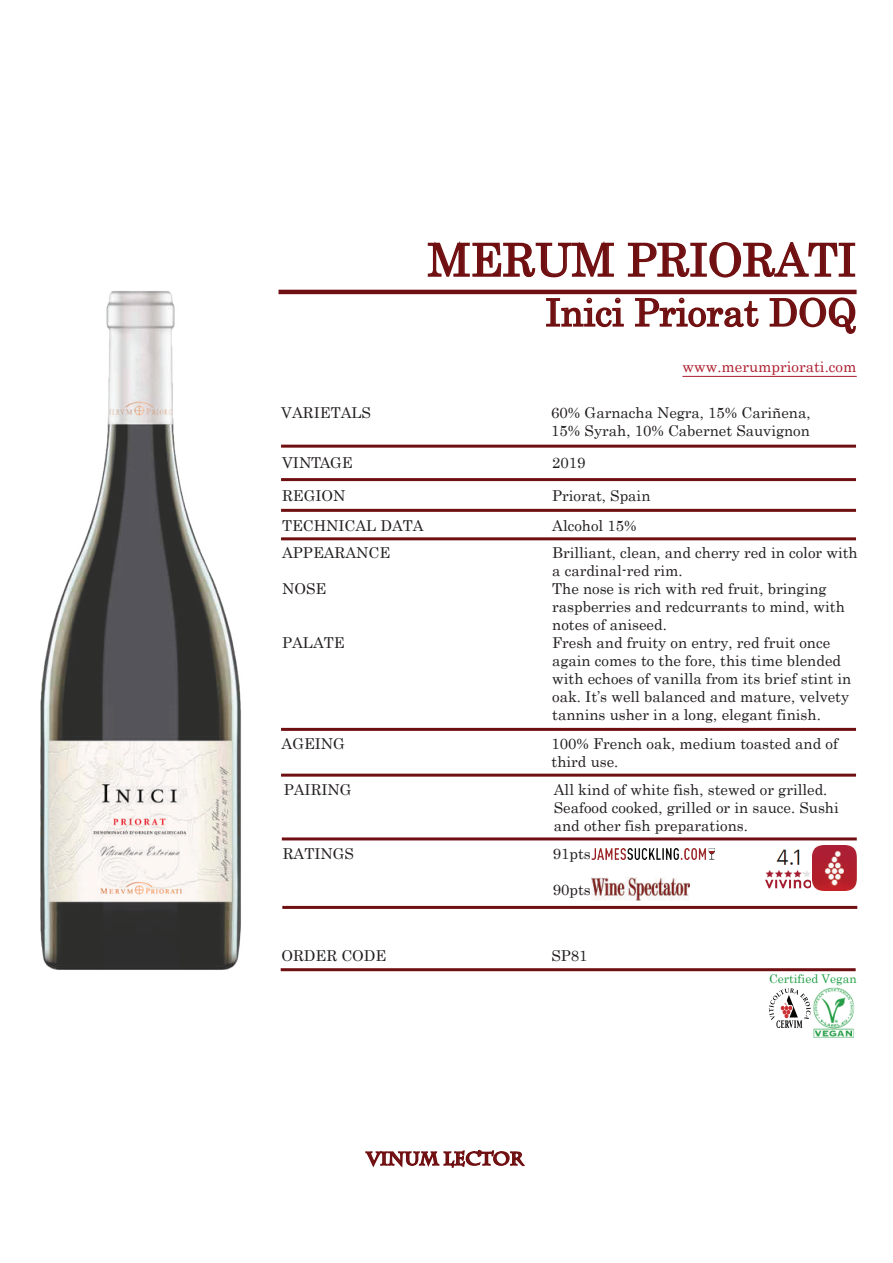
<style>
.page{position:relative;width:893px;height:1263px;background:#fff}
.page>*{position:absolute;margin:0;border:0;box-sizing:border-box;transform-origin:0 0}
.t1{font:45px "Century";color:#700f11}
.t2{font:37.5px "Century";color:#700f11}
.t3{font:700 18px "Charlemagne Std";color:#700f11}
.t4{font:15px/18px "Century";color:#231f20}
.t5{font:15px "Century";color:#ad1e2f}
.t6{font:12px "Century";color:#23a048}
</style>
<div class="page">
<img style="left:765px;top:849px;width:45px;height:29px">
<hr style="left:278px;top:290px;width:579px;height:4px;background:#700f11">
<svg style="left:546px;top:297px;width:78px;height:31px"></svg>
<svg style="left:635px;top:297px;width:124px;height:31px"></svg>
<svg style="left:769px;top:297px;width:87px;height:37px"></svg>
<div style="left:281px;top:968px;width:575px;height:3px;border:2px solid #700f11"></div>
<svg style="left:427px;top:241px;width:187px;height:37px"></svg>
<svg style="left:627px;top:242px;width:229px;height:36px"></svg>
<svg style="left:365px;top:1149px;width:160px;height:19px"></svg>
<hr style="left:682px;top:376px;width:175px;height:1px;background:#ac1e33">
<div style="left:281px;top:478px;width:575px;height:3px;border:2px solid #700f11"></div>
<div style="left:281px;top:509px;width:575px;height:3px;border:2px solid #700f11"></div>
<div style="left:281px;top:728px;width:575px;height:3px;border:2px solid #700f11"></div>
<div style="left:281px;top:774px;width:575px;height:3px;border:2px solid #700f11"></div>
<div style="left:281px;top:445px;width:575px;height:3px;border:2px solid #700f11"></div>
<div style="left:281px;top:537px;width:575px;height:3px;border:2px solid #700f11"></div>
<div style="left:282px;top:837px;width:575px;height:3px;border:2px solid #700f11"></div>
<div style="left:282px;top:906px;width:575px;height:3px;border:2px solid #700f11"></div>
<img style="left:591px;top:877px;width:99px;height:24px">
<img style="left:591px;top:848px;width:123px;height:11px">
<img style="left:813px;top:987px;width:42px;height:51px">
<svg style="left:769px;top:988px;width:42px;height:40px"></svg>
<img style="left:765px;top:879px;width:46px;height:10px">
<img style="left:812px;top:846px;width:45px;height:44px">
<img style="left:40px;top:291px;width:201px;height:679px">
<h1 class="t1" style="left:428px;top:222px;width:430px">MERUM PRIORATI</h1>
<h2 class="t2" style="left:545px;top:281px;width:313px">Inici Priorat DOQ</h2>
<p class="t5" style="left:682px;top:354px;width:175px">www.merumpriorati.com</p>
<p class="t4" style="left:281px;top:403px;width:91px">VARIETALS</p>
<p class="t4" style="left:551px;top:403px;width:261px">60% Garnacha Negra, 15% Cariñena,<br>15% Syrah, 10% Cabernet Sauvignon</p>
<p class="t4" style="left:282px;top:452px;width:72px">VINTAGE</p>
<p class="t4" style="left:552px;top:452px;width:35px">2019</p>
<p class="t4" style="left:282px;top:485px;width:65px">REGION</p>
<p class="t4" style="left:552px;top:485px;width:100px">Priorat, Spain</p>
<p class="t4" style="left:282px;top:515px;width:143px">TECHNICAL DATA</p>
<p class="t4" style="left:552px;top:515px;width:86px">Alcohol 15%</p>
<p class="t4" style="left:282px;top:542px;width:110px">APPEARANCE</p>
<p class="t4" style="left:552px;top:542px;width:307px">Brilliant, clean, and cherry red in color with a cardinal-red rim.</p>
<p class="t4" style="left:282px;top:578px;width:46px">NOSE</p>
<p class="t4" style="left:552px;top:578px;width:294px">The nose is rich with red fruit, bringing raspberries and redcurrants to mind, with notes of aniseed.</p>
<p class="t4" style="left:282px;top:632px;width:64px">PALATE</p>
<p class="t4" style="left:552px;top:632px;width:301px">Fresh and fruity on entry, red fruit once again comes to the fore, this time blended with echoes of vanilla from its brief stint in oak. It’s well balanced and mature, velvety tannins usher in a long, elegant finish.</p>
<p class="t4" style="left:282px;top:734px;width:65px">AGEING</p>
<p class="t4" style="left:552px;top:734px;width:288px">100% French oak, medium toasted and of third use.</p>
<p class="t4" style="left:284px;top:779px;width:69px">PAIRING</p>
<p class="t4" style="left:554px;top:779px;width:287px">All kind of white fish, stewed or grilled.<br>Seafood cooked, grilled or in sauce. Sushi and other fish preparations.</p>
<p class="t4" style="left:283px;top:843px;width:73px">RATINGS</p>
<p class="t4" style="left:553px;top:843px;width:40px">91pts</p>
<p class="t4" style="left:553px;top:879px;width:40px">90pts</p>
<p class="t4" style="left:281px;top:945px;width:107px">ORDER CODE</p>
<p class="t4" style="left:551px;top:945px;width:38px">SP81</p>
<p class="t3" style="left:367px;top:1148px;width:158px">VINUM LECTOR</p>
<p class="t6" style="left:769px;top:968px;width:89px">Certified Vegan</p>
</div>
